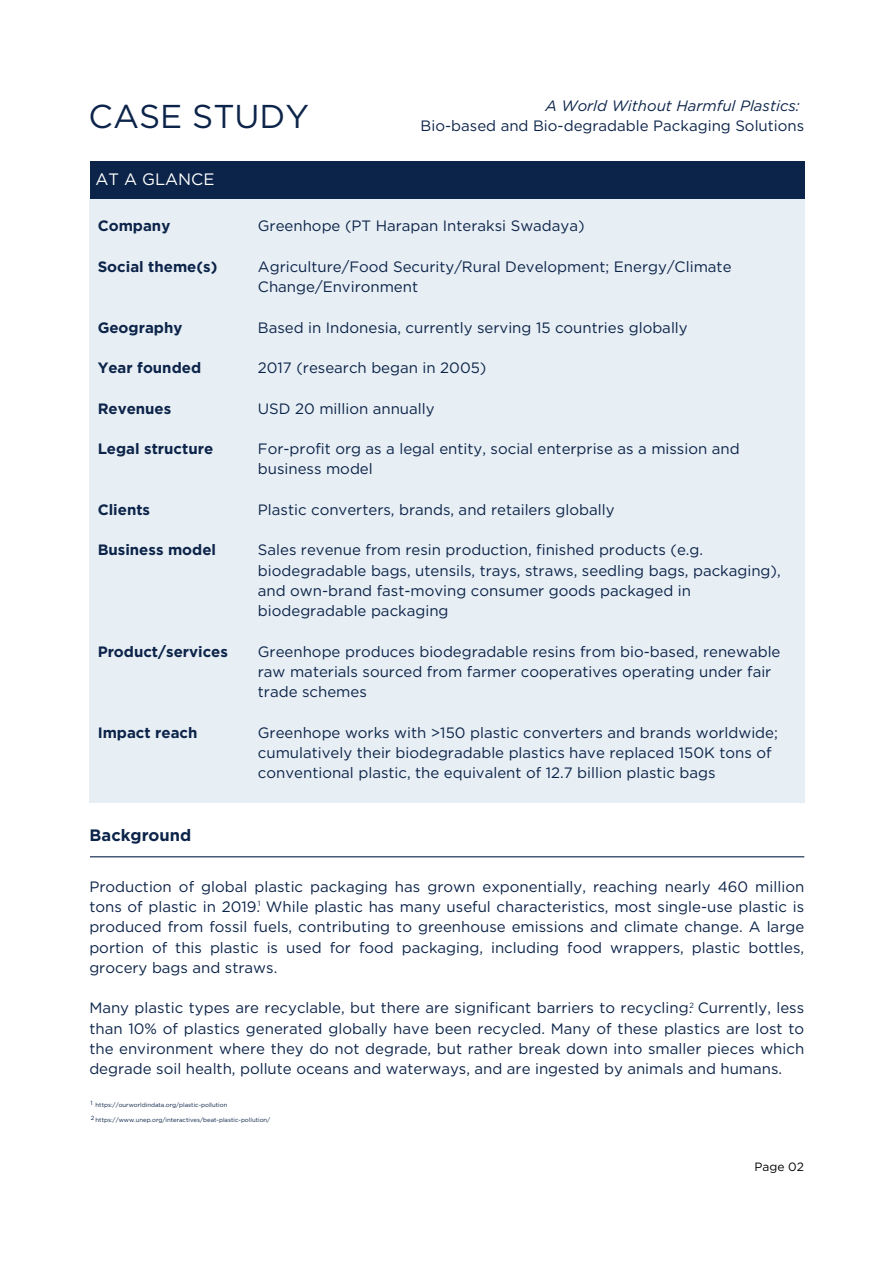
<style>
.page{position:relative;width:894px;height:1264px;background:#fff}
.page>*{position:absolute;margin:0;border:0;box-sizing:border-box;transform-origin:0 0}
.t1{font:33px "Gotham";color:#0c2449}
.t2{font:700 16.5px "Gotham";color:#0c2449}
.t3{font:16.5px "Gotham";color:#fff}
.t4{font:15px/20.2px "Gotham";color:#0c2449}
.t5{font:700 15px "Gotham";color:#0c2449}
.t6{font:italic 15px "Gotham";color:#0c2449}
.t7{font:12px "Gotham";color:#000}
.t8{font:7.5px "Gotham";color:#0c2449}
.t9{font:6px "Gotham";color:#0c2449}
</style>
<div class="page">
<div style="left:90px;top:198px;width:714px;height:604px;background:#e3ebf2"></div>
<div style="left:90px;top:161px;width:714px;height:37px;background:#0c2449"></div>
<hr style="left:90px;top:856px;width:714px;height:1px;background:#0c2449">
<p class="t1" style="left:88px;top:97px;width:222px">CASE STUDY</p>
<h1 class="t3" style="left:96px;top:169px;width:120px">AT A GLANCE</h1>
<p class="t6" style="left:545px;top:97px;width:256px">A World Without Harmful Plastics:</p>
<p class="t4" style="left:420px;top:116px;width:385px">Bio-based and Bio-degradable Packaging Solutions</p>
<h3 class="t5" style="left:98px;top:217px;width:74px">Company</h3>
<h3 class="t5" style="left:98px;top:257px;width:121px">Social theme(s)</h3>
<h4 class="t5" style="left:98px;top:318px;width:86px">Geography</h4>
<h4 class="t5" style="left:98px;top:359px;width:105px">Year founded</h4>
<h4 class="t5" style="left:98px;top:399px;width:75px">Revenues</h4>
<h4 class="t5" style="left:98px;top:440px;width:117px">Legal structure</h4>
<h4 class="t5" style="left:98px;top:500px;width:54px">Clients</h4>
<h4 class="t5" style="left:98px;top:541px;width:120px">Business model</h4>
<h4 class="t5" style="left:98px;top:642px;width:132px">Product/services</h4>
<h4 class="t5" style="left:98px;top:723px;width:101px">Impact reach</h4>
<h4 class="t4" style="left:258px;top:216px;width:328px">Greenhope (PT Harapan Interaksi Swadaya)</h4>
<h2 class="t4" style="left:258px;top:256px;width:475px">Agriculture/Food Security/Rural Development; Energy/Climate<br>Change/Environment</h2>
<h3 class="t4" style="left:258px;top:317px;width:431px">Based in Indonesia, currently serving 15 countries globally</h3>
<h3 class="t4" style="left:258px;top:357px;width:230px">2017 (research began in 2005)</h3>
<h3 class="t4" style="left:258px;top:398px;width:178px">USD 20 million annually</h3>
<h3 class="t4" style="left:258px;top:438px;width:483px">For-profit org as a legal entity, social enterprise as a mission and business model</h3>
<h3 class="t4" style="left:258px;top:499px;width:358px">Plastic converters, brands, and retailers globally</h3>
<h3 class="t4" style="left:258px;top:540px;width:524px">Sales revenue from resin production, finished products (e.g. biodegradable bags, utensils, trays, straws, seedling bags, packaging), and own-brand fast-moving consumer goods packaged in biodegradable packaging</h3>
<h3 class="t4" style="left:258px;top:641px;width:524px">Greenhope produces biodegradable resins from bio-based, renewable raw materials sourced from farmer cooperatives operating under fair trade schemes</h3>
<h3 class="t4" style="left:258px;top:722px;width:521px">Greenhope works with &gt;150 plastic converters and brands worldwide; cumulatively their biodegradable plastics have replaced 150K tons of conventional plastic, the equivalent of 12.7 billion plastic bags</h3>
<h4 class="t2" style="left:90px;top:825px;width:103px">Background</h4>
<h4 class="t4" style="left:89px;top:876px;width:716px;text-align:justify">Production of global plastic packaging has grown exponentially, reaching nearly 460 million tons of plastic in 2019. While plastic has many useful characteristics, most single-use plastic is produced from fossil fuels, contributing to greenhouse emissions and climate change. A large portion of this plastic is used for food packaging, including food wrappers, plastic bottles, grocery bags and straws.</h4>
<h3 class="t4" style="left:89px;top:997px;width:716px;text-align:justify">Many plastic types are recyclable, but there are significant barriers to recycling. Currently, less than 10% of plastics generated globally have been recycled. Many of these plastics are lost to the environment where they do not degrade, but rather break down into smaller pieces which degrade soil health, pollute oceans and waterways, and are ingested by animals and humans.</h3>
<h4 class="t8" style="left:258px;top:898px;width:4px">1</h4>
<h4 class="t8" style="left:689px;top:1000px;width:6px">2</h4>
<p class="t9" style="left:91px;top:1099px;width:4px">1</p>
<p class="t9" style="left:96px;top:1101px;width:133px">https://ourworldindata.org/plastic-pollution</p>
<p class="t9" style="left:91px;top:1114px;width:5px">2</p>
<p class="t9" style="left:96px;top:1116px;width:176px">https://www.unep.org/interactives/beat-plastic-pollution/</p>
<h5 class="t7" style="left:754px;top:1159px;width:51px">Page 02</h5>
</div>
